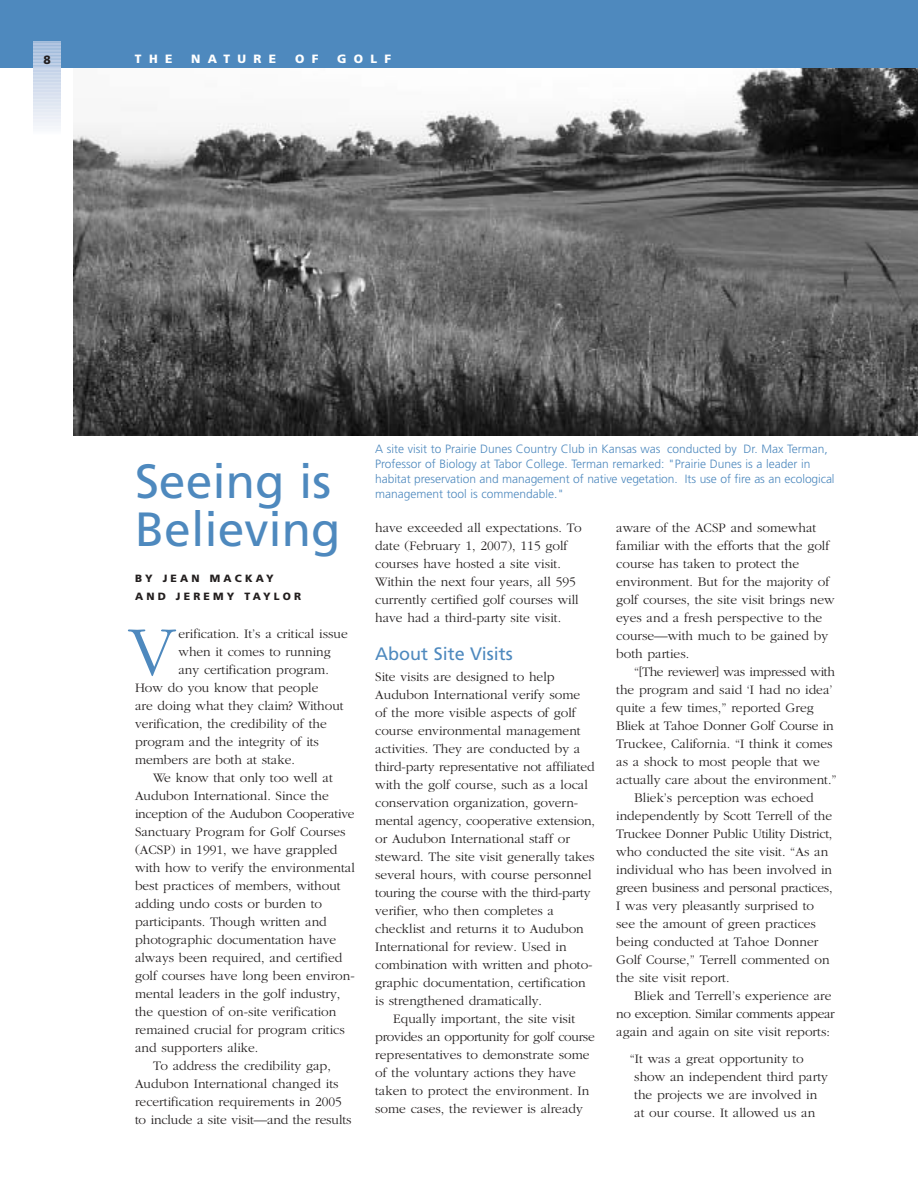
<style>
.page{position:relative;width:918px;height:1188px;background:#fff}
.page>*{position:absolute;margin:0;border:0;box-sizing:border-box;transform-origin:0 0}
.t1{font:300 73.5px "Garamond";color:#4e89be}
.t2{font:48px/48px "Frutiger";color:#4e89be}
.t3{font:18px "Frutiger";color:#4e89be}
.t4{font:300 13.5px/18px "Garamond";color:#231f1f}
.t5{font:300 13.5px "Garamond";letter-spacing:-.02em;color:#231f1f}
.t6{font:300 13.5px "Garamond";letter-spacing:-.03em;color:#231f1f}
.t7{font:300 12px/15px "Frutiger";color:#4e89be}
.t8{font:900 12px "Frutiger";letter-spacing:.61em;color:#fff}
.t9{font:900 12px "Frutiger";color:#231f1f}
.t10{font:900 10.5px/18px "Frutiger";letter-spacing:.305em;color:#231f1f}
</style>
<div class="page">
<img style="left:74px;top:68px;width:844px;height:367px">
<div style="left:0;top:0;width:918px;height:68px;background:#4e89be"></div>
<svg style="left:34px;top:41px;width:27px;height:88px;background:#cfdbec"></svg>
<p class="t9" style="left:44px;top:55px;width:9px">8</p>
<p class="t8" style="left:135px;top:54px;width:39px">THE</p>
<p class="t8" style="left:191px;top:54px;width:87px">NATURE</p>
<p class="t8" style="left:295px;top:54px;width:25px">O F</p>
<p class="t8" style="left:337px;top:54px;width:56px">GOLF</p>
<h2 class="t2" style="left:135px;top:461px;width:207px">Seeing is<br>Believing</h2>
<p class="t10" style="left:135px;top:570px;width:168px">BY JEAN MACKAY<br>AND JEREMY TAYLOR</p>
<h1 class="t1" style="left:128px;top:623px;width:49px">V</h1>
<p class="t4" style="left:178px;top:626px;width:171px">erification. It’s a critical issue</p>
<p class="t4" style="left:178px;top:644px;width:154px">when it comes to running</p>
<p class="t4" style="left:178px;top:662px;width:152px">any certification program.</p>
<p class="t4" style="left:135px;top:680px;width:185px">How do you know that people</p>
<p class="t4" style="left:135px;top:698px;width:210px">are doing what they claim? Without</p>
<p class="t4" style="left:135px;top:716px;width:193px">verification, the credibility of the</p>
<p class="t4" style="left:135px;top:734px;width:186px">program and the integrity of its</p>
<p class="t4" style="left:135px;top:752px;width:161px">members are both at stake.</p>
<p class="t4" style="left:153px;top:770px;width:181px">We know that only too well at</p>
<p class="t4" style="left:135px;top:788px;width:195px">Audubon International. Since the</p>
<p class="t4" style="left:135px;top:806px;width:221px">inception of the Audubon Cooperative</p>
<p class="t4" style="left:135px;top:824px;width:212px">Sanctuary Program for Golf Courses</p>
<p class="t4" style="left:135px;top:842px;width:204px">(ACSP) in 1991, we have grappled</p>
<p class="t4" style="left:135px;top:860px;width:221px">with how to verify the environmental</p>
<p class="t4" style="left:135px;top:878px;width:207px">best practices of members, without</p>
<p class="t4" style="left:135px;top:896px;width:189px">adding undo costs or burden to</p>
<p class="t4" style="left:135px;top:914px;width:193px">participants. Though written and</p>
<p class="t4" style="left:135px;top:932px;width:203px">photographic documentation have</p>
<p class="t4" style="left:135px;top:950px;width:209px">always been required, and certified</p>
<p class="t4" style="left:135px;top:968px;width:221px">golf courses have long been environ-</p>
<p class="t4" style="left:135px;top:986px;width:207px">mental leaders in the golf industry,</p>
<p class="t4" style="left:135px;top:1004px;width:203px">the question of on-site verification</p>
<p class="t4" style="left:135px;top:1022px;width:211px">remained crucial for program critics</p>
<p class="t4" style="left:135px;top:1040px;width:125px">and supporters alike.</p>
<p class="t4" style="left:153px;top:1058px;width:179px">To address the credibility gap,</p>
<p class="t4" style="left:135px;top:1076px;width:205px">Audubon International changed its</p>
<p class="t4" style="left:135px;top:1094px;width:209px">recertification requirements in 2005</p>
<p class="t4" style="left:135px;top:1112px;width:218px">to include a site visit—and the results</p>
<p class="t7" style="left:375px;top:442px;width:461px">A site visit to Prairie Dunes Country Club in Kansas was conducted by Dr. Max Terman, Professor of Biology at Tabor College. Terman remarked: "Prairie Dunes is a leader in habitat preservation and management of native vegetation. Its use of fire as an ecological management tool is commendable."</p>
<p class="t4" style="left:375px;top:520px;width:208px">have exceeded all expectations. To date (February 1, 2007), 115 golf courses have hosted a site visit.<br>Within the next four years, all 595 currently certified golf courses will have had a third-party site visit.</p>
<h3 class="t3" style="left:375px;top:646px;width:139px">About Site Visits</h3>
<p class="t4" style="left:375px;top:669px;width:221px">Site visits are designed to help Audubon International verify some of the more visible aspects of golf course environmental management activities. They are conducted by a third-party representative not affiliated with the golf course, such as a local conservation organization, govern&shy;mental agency, cooperative extension, or Audubon International staff or steward. The site visit generally takes several hours, with course personnel touring the course with the third-party verifier, who then completes a checklist and returns it to Audubon International for review. Used in combination with written and photo&shy;graphic documentation, certification is strengthened dramatically.</p>
<p class="t4" style="left:375px;top:1011px;width:221px;text-indent:18px">Equally important, the site visit provides an opportunity for golf course representatives to demonstrate some of the voluntary actions they have taken to protect the environment. In some cases, the reviewer is already</p>
<p class="t4" style="left:616px;top:520px;width:220px">aware of the ACSP and somewhat familiar with the efforts that the golf course has taken to protect the environment. But for the majority of golf courses, the site visit brings new eyes and a fresh perspective to the course—with much to be gained by both parties.</p>
<p class="t5" style="left:634px;top:667px;width:202px">“[The reviewer] was impressed with</p>
<p class="t4" style="left:616px;top:682px;width:218px">the program and said ‘I had no idea’</p>
<p class="t4" style="left:616px;top:700px;width:199px">quite a few times,” reported Greg</p>
<p class="t4" style="left:616px;top:718px;width:219px">Bliek at Tahoe Donner Golf Course in</p>
<p class="t4" style="left:616px;top:736px;width:218px">Truckee, California. “I think it comes</p>
<p class="t4" style="left:616px;top:754px;width:205px">as a shock to most people that we</p>
<p class="t4" style="left:616px;top:772px;width:222px">actually care about the environment.”</p>
<p class="t4" style="left:634px;top:790px;width:181px">Bliek’s perception was echoed</p>
<p class="t4" style="left:616px;top:808px;width:218px">independently by Scott Terrell of the</p>
<p class="t4" style="left:616px;top:826px;width:218px">Truckee Donner Public Utility District,</p>
<p class="t4" style="left:616px;top:844px;width:214px">who conducted the site visit. “As an</p>
<p class="t4" style="left:616px;top:862px;width:217px">individual who has been involved in</p>
<p class="t5" style="left:616px;top:883px;width:218px">green business and personal practices,</p>
<p class="t4" style="left:616px;top:898px;width:199px">I was very pleasantly surprised to</p>
<p class="t4" style="left:616px;top:916px;width:201px">see the amount of green practices</p>
<p class="t4" style="left:616px;top:934px;width:204px">being conducted at Tahoe Donner</p>
<p class="t4" style="left:616px;top:952px;width:215px">Golf Course,” Terrell commented on</p>
<p class="t4" style="left:616px;top:970px;width:115px">the site visit report.</p>
<p class="t4" style="left:634px;top:988px;width:199px">Bliek and Terrell’s experience are</p>
<p class="t6" style="left:616px;top:1009px;width:220px">no exception. Similar comments appear</p>
<p class="t4" style="left:616px;top:1024px;width:215px">again and again on site visit reports:</p>
<p class="t4" style="left:634px;top:1051px;width:195px;text-indent:-5px">“It was a great opportunity to show an independent third party the projects we are involved in at our course. It allowed us an</p>
</div>
